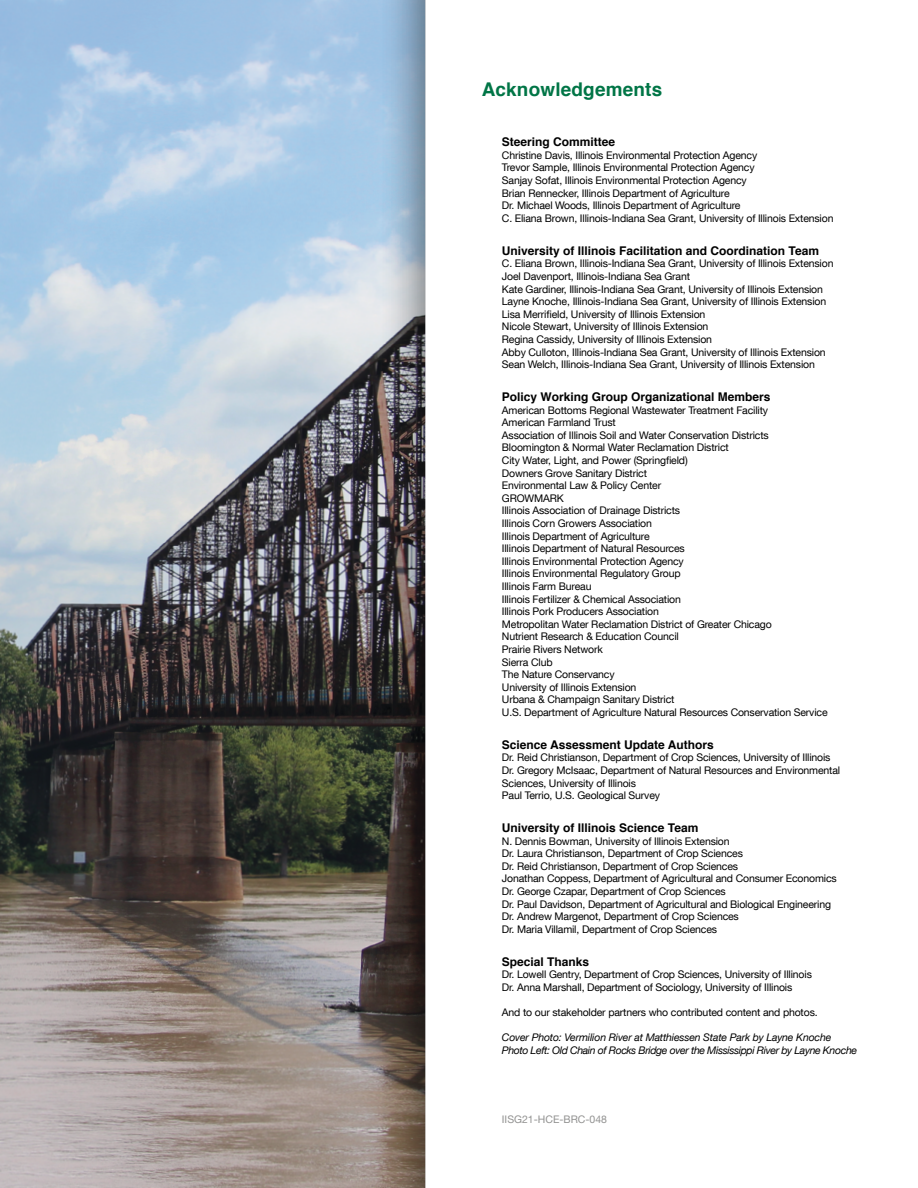
<style>
.page{position:relative;width:918px;height:1188px;background:#fff}
.page>*{position:absolute;margin:0;border:0;box-sizing:border-box;transform-origin:0 0}
.t1{font:700 18.9px "Helvetica";letter-spacing:.01em;color:#007546}
.t2{font:700 12px "Helvetica";color:#000}
.t3{font:10.5px/12.6px "Helvetica Neue LT Com";letter-spacing:-.015em;color:#000}
.t4{font:italic 10.5px/12.6px "Helvetica Neue LT Com";letter-spacing:-.035em;color:#000}
.t5{font:10.5px "Helvetica Neue LT Std";color:#929291}
</style>
<div class="page">
<div style="left:0;top:0;width:439px;height:1188px;background:#000;opacity:.46"></div>
<h1 class="t1" style="left:482px;top:74px;width:182px">Acknowledgements</h1>
<p class="t2" style="left:502px;top:132px;width:115px">Steering Committee</p>
<p class="t3" style="left:502px;top:149px;width:333px">Christine Davis, Illinois Environmental Protection Agency<br>Trevor Sample, Illinois Environmental Protection Agency<br>Sanjay Sofat, Illinois Environmental Protection Agency<br>Brian Rennecker, Illinois Department of Agriculture<br>Dr. Michael Woods, Illinois Department of Agriculture<br>C. Eliana Brown, Illinois-Indiana Sea Grant, University of Illinois Extension</p>
<p class="t2" style="left:502px;top:241px;width:319px">University of Illinois Facilitation and Coordination Team</p>
<p class="t3" style="left:502px;top:257px;width:333px">C. Eliana Brown, Illinois-Indiana Sea Grant, University of Illinois Extension Joel Davenport, Illinois-Indiana Sea Grant<br>Kate Gardiner, Illinois-Indiana Sea Grant, University of Illinois Extension Layne Knoche, Illinois-Indiana Sea Grant, University of Illinois Extension Lisa Merrifield, University of Illinois Extension<br>Nicole Stewart, University of Illinois Extension<br>Regina Cassidy, University of Illinois Extension<br>Abby Culloton, Illinois-Indiana Sea Grant, University of Illinois Extension Sean Welch, Illinois-Indiana Sea Grant, University of Illinois Extension</p>
<p class="t2" style="left:502px;top:387px;width:270px">Policy Working Group Organizational Members</p>
<p class="t3" style="left:502px;top:403px;width:327px">American Bottoms Regional Wastewater Treatment Facility<br>American Farmland Trust<br>Association of Illinois Soil and Water Conservation Districts Bloomington &amp; Normal Water Reclamation District<br>City Water, Light, and Power (Springfield)<br>Downers Grove Sanitary District<br>Environmental Law &amp; Policy Center<br>GROWMARK<br>Illinois Association of Drainage Districts<br>Illinois Corn Growers Association<br>Illinois Department of Agriculture<br>Illinois Department of Natural Resources<br>Illinois Environmental Protection Agency<br>Illinois Environmental Regulatory Group<br>Illinois Farm Bureau<br>Illinois Fertilizer &amp; Chemical Association<br>Illinois Pork Producers Association<br>Metropolitan Water Reclamation District of Greater Chicago<br>Nutrient Research &amp; Education Council<br>Prairie Rivers Network<br>Sierra Club<br>The Nature Conservancy<br>University of Illinois Extension<br>Urbana &amp; Champaign Sanitary District<br>U.S. Department of Agriculture Natural Resources Conservation Service</p>
<p class="t2" style="left:502px;top:735px;width:213px">Science Assessment Update Authors</p>
<p class="t3" style="left:502px;top:751px;width:340px">Dr. Reid Christianson, Department of Crop Sciences, University of Illinois Dr. Gregory McIsaac, Department of Natural Resources and Environmental Sciences, University of Illinois<br>Paul Terrio, U.S. Geological Survey</p>
<p class="t2" style="left:502px;top:818px;width:198px">University of Illinois Science Team</p>
<p class="t3" style="left:502px;top:834px;width:336px">N. Dennis Bowman, University of Illinois Extension<br>Dr. Laura Christianson, Department of Crop Sciences<br>Dr. Reid Christianson, Department of Crop Sciences<br>Jonathan Coppess, Department of Agricultural and Consumer Economics Dr. George Czapar, Department of Crop Sciences<br>Dr. Paul Davidson, Department of Agricultural and Biological Engineering Dr. Andrew Margenot, Department of Crop Sciences<br>Dr. Maria Villamil, Department of Crop Sciences</p>
<p class="t2" style="left:502px;top:952px;width:89px">Special Thanks</p>
<p class="t3" style="left:502px;top:968px;width:311px">Dr. Lowell Gentry, Department of Crop Sciences, University of Illinois<br>Dr. Anna Marshall, Department of Sociology, University of Illinois</p>
<p class="t3" style="left:502px;top:1006px;width:317px">And to our stakeholder partners who contributed content and photos.</p>
<p class="t4" style="left:502px;top:1031px;width:357px">Cover Photo: Vermilion River at Matthiessen State Park by Layne Knoche<br>Photo Left: Old Chain of Rocks Bridge over the Mississippi River by Layne Knoche</p>
<p class="t5" style="left:502px;top:1113px;width:107px">IISG21-HCE-BRC-048</p>
</div>
